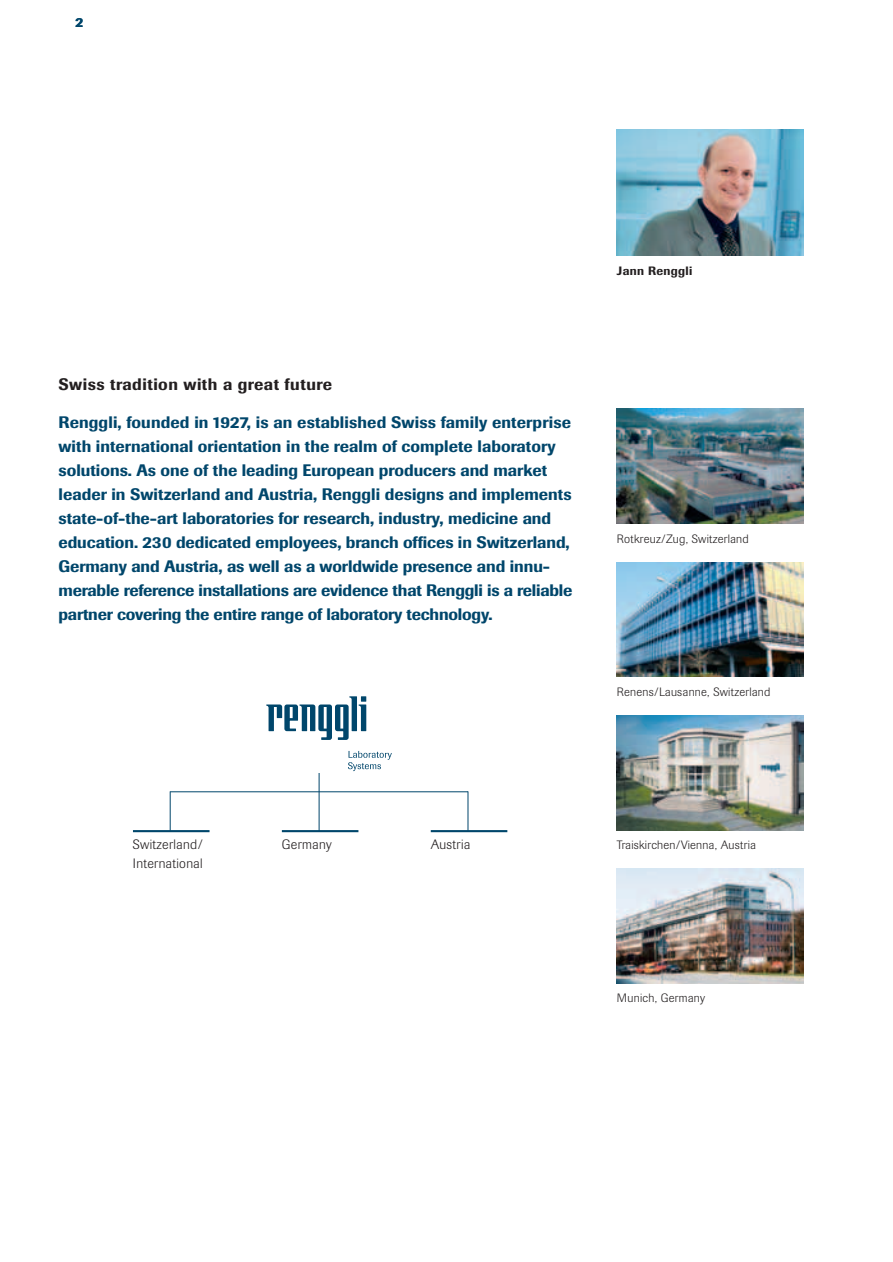
<style>
.page{position:relative;width:893px;height:1262px;background:#fff}
.page>*{position:absolute;margin:0;border:0;box-sizing:border-box;transform-origin:0 0}
.t1{font:500 16.5px/23.9px "Imago";color:#00466b}
.t2{font:500 16.5px "Imago";letter-spacing:.03em;color:#231f20}
.t3{font:300 13.5px/19.2px "Imago";letter-spacing:.025em;color:#231f20}
.t4{font:500 13.5px "Imago";color:#00466b}
.t5{font:300 12px "Imago";letter-spacing:.025em;color:#231f20}
.t6{font:500 12px "Imago";letter-spacing:.03em;color:#231f20}
</style>
<div class="page">
<hr style="left:319px;top:772px;width:1px;height:59px;background:#00466b">
<hr style="left:170px;top:791px;width:298px;height:1px;background:#00466b">
<img style="left:617px;top:562px;width:186px;height:115px">
<img style="left:617px;top:409px;width:186px;height:115px">
<img style="left:617px;top:129px;width:186px;height:127px">
<img style="left:617px;top:715px;width:186px;height:115px">
<hr style="left:282px;top:830px;width:76px;height:2px;background:#00466b">
<hr style="left:133px;top:830px;width:76px;height:2px;background:#00466b">
<hr style="left:431px;top:830px;width:76px;height:2px;background:#00466b">
<hr style="left:170px;top:791px;width:1px;height:39px;background:#00466b">
<hr style="left:467px;top:791px;width:1px;height:39px;background:#00466b">
<svg style="left:348px;top:751px;width:44px;height:20px"></svg>
<svg style="left:266px;top:696px;width:100px;height:44px"></svg>
<img style="left:617px;top:868px;width:186px;height:115px">
<p class="t4" style="left:75px;top:18px;width:9px">2</p>
<p class="t2" style="left:58px;top:378px;width:275px">Swiss tradition with a great future</p>
<p class="t1" style="left:58px;top:412px;width:515px">Renggli, founded in 1927, is an established Swiss family enterprise with international orientation in the realm of complete laboratory solutions. As one of the leading European producers and market leader in Switzerland and Austria, Renggli designs and implements state-of-the-art laboratories for research, industry, medicine and education. 230 dedicated employees, branch offices in Switzerland, Germany and Austria, as well as a worldwide presence and innu&shy;merable reference installations are evidence that Renggli is a reliable partner covering the entire range of laboratory technology.</p>
<p class="t6" style="left:617px;top:266px;width:77px">Jann Renggli</p>
<p class="t5" style="left:617px;top:534px;width:133px">Rotkreuz/Zug, Switzerland</p>
<p class="t5" style="left:617px;top:687px;width:155px">Renens/Lausanne, Switzerland</p>
<p class="t3" style="left:133px;top:836px;width:71px">Switzerland/<br>International</p>
<p class="t3" style="left:282px;top:836px;width:51px">Germany</p>
<p class="t3" style="left:431px;top:836px;width:41px">Austria</p>
<p class="t5" style="left:617px;top:840px;width:140px">Traiskirchen/Vienna, Austria</p>
<p class="t5" style="left:617px;top:993px;width:90px">Munich, Germany</p>
</div>
